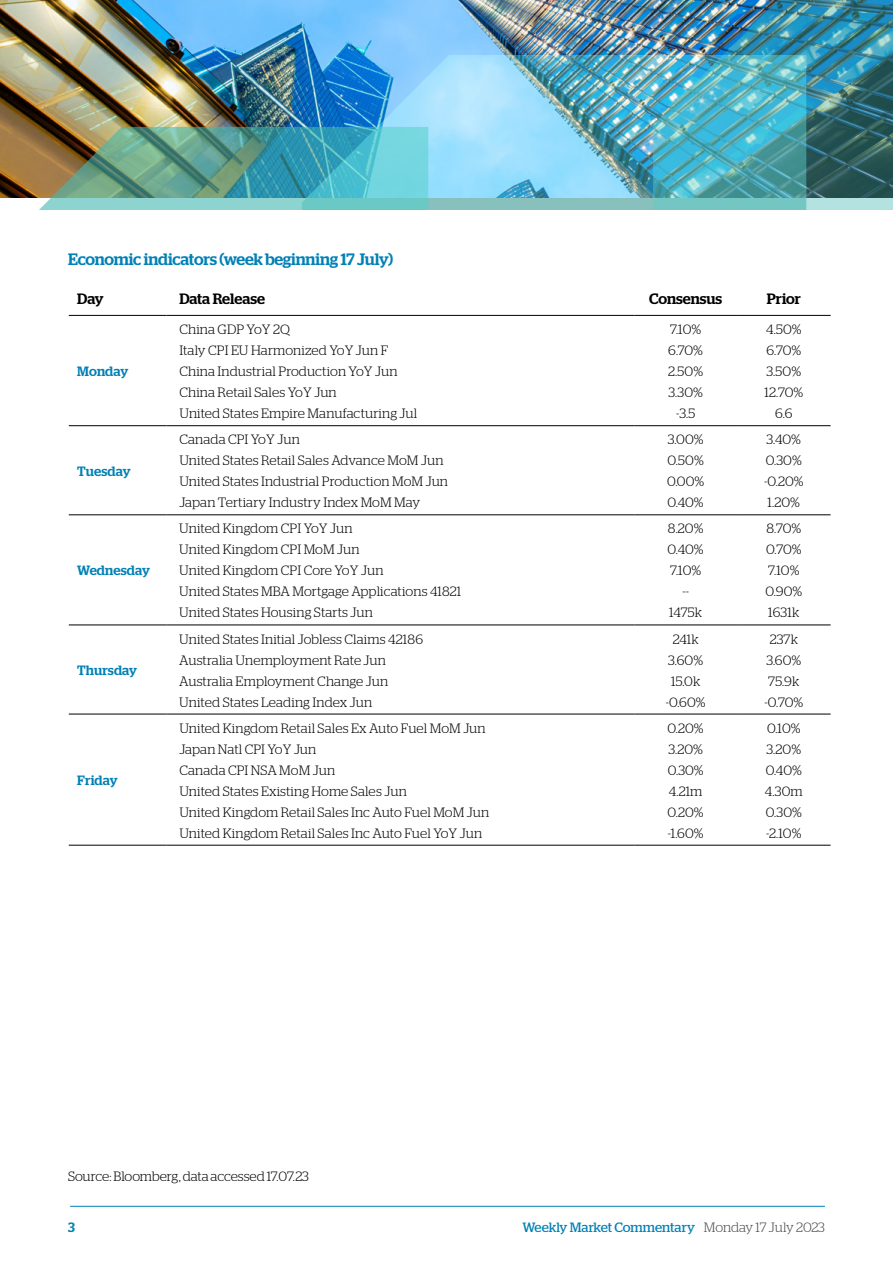
<style>
.page{position:relative;width:893px;height:1263px;background:#fff}
.page>*{position:absolute;margin:0;border:0;box-sizing:border-box;transform-origin:0 0}
.t1{font:500 16.5px "Stag";letter-spacing:-.015em;color:#0081b6}
.t2{font:500 15px "Stag";color:#000}
.t3{font:300 13.5px/21px "Stag";letter-spacing:.01em;color:#000}
.t4{font:13.5px "Stag";color:#0081b6}
.t5{font:500 13.5px "Stag";letter-spacing:.01em;color:#0081b6}
.s1{font-weight:300;color:#4a4a49}
</style>
<div class="page">
<hr style="left:70px;top:1206px;width:755px;height:1px;background:#0081b6">
<img style="left:0;top:0;width:653px;height:127px">
<svg style="left:0;top:127px;width:302px;height:82px;background:#6e9783"></svg>
<img style="left:653px;top:0;width:240px;height:209px">
<img style="left:302px;top:55px;width:504px;height:154px">
<hr style="left:69px;top:315px;width:98px;height:1px;background:#000">
<hr style="left:167px;top:315px;width:467px;height:1px;background:#000">
<hr style="left:634px;top:315px;width:103px;height:1px;background:#000">
<hr style="left:737px;top:315px;width:94px;height:1px;background:#000">
<hr style="left:69px;top:425px;width:98px;height:1px;background:#000">
<hr style="left:167px;top:425px;width:467px;height:1px;background:#000">
<hr style="left:634px;top:425px;width:103px;height:1px;background:#000">
<hr style="left:737px;top:425px;width:94px;height:1px;background:#000">
<hr style="left:69px;top:515px;width:98px;height:1px;background:#000">
<hr style="left:167px;top:515px;width:467px;height:1px;background:#000">
<hr style="left:634px;top:515px;width:103px;height:1px;background:#000">
<hr style="left:737px;top:515px;width:94px;height:1px;background:#000">
<hr style="left:69px;top:625px;width:98px;height:1px;background:#000">
<hr style="left:167px;top:625px;width:467px;height:1px;background:#000">
<hr style="left:634px;top:625px;width:103px;height:1px;background:#000">
<hr style="left:737px;top:625px;width:94px;height:1px;background:#000">
<hr style="left:69px;top:714px;width:98px;height:1px;background:#000">
<hr style="left:167px;top:714px;width:467px;height:1px;background:#000">
<hr style="left:634px;top:714px;width:103px;height:1px;background:#000">
<hr style="left:737px;top:714px;width:94px;height:1px;background:#000">
<hr style="left:69px;top:845px;width:98px;height:1px;background:#000">
<hr style="left:167px;top:845px;width:467px;height:1px;background:#000">
<hr style="left:634px;top:845px;width:103px;height:1px;background:#000">
<hr style="left:737px;top:845px;width:94px;height:1px;background:#000">
<p class="t1" style="left:68px;top:250px;width:326px">Economic indicators (week beginning 17 July)</p>
<p class="t2" style="left:77px;top:290px;width:28px">Day</p>
<p class="t2" style="left:179px;top:290px;width:87px">Data Release</p>
<p class="t2" style="left:649px;top:290px;width:75px">Consensus</p>
<p class="t2" style="left:767px;top:290px;width:36px">Prior</p>
<p class="t5" style="left:77px;top:363px;width:53px">Monday</p>
<p class="t5" style="left:77px;top:463px;width:55px">Tuesday</p>
<p class="t5" style="left:77px;top:563px;width:74px">Wednesday</p>
<p class="t5" style="left:77px;top:662px;width:61px">Thursday</p>
<p class="t5" style="left:77px;top:772px;width:42px">Friday</p>
<p class="t3" style="left:179px;top:319px;width:240px">China GDP YoY 2Q<br>Italy CPI EU Harmonized YoY Jun F<br>China Industrial Production YoY Jun<br>China Retail Sales YoY Jun<br>United States Empire Manufacturing Jul</p>
<p class="t3" style="left:668px;top:319px;width:36px;text-align:center">7.10%<br>6.70%<br>2.50%<br>3.30% -3.5</p>
<p class="t3" style="left:764px;top:319px;width:40px;text-align:center">4.50%<br>6.70%<br>3.50%<br>12.70%<br>6.6</p>
<p class="t3" style="left:179px;top:429px;width:270px">Canada CPI YoY Jun<br>United States Retail Sales Advance MoM Jun United States Industrial Production MoM Jun Japan Tertiary Industry Index MoM May</p>
<p class="t3" style="left:667px;top:429px;width:39px;text-align:justify">3.00% 0.50% 0.00% 0.40%</p>
<p class="t3" style="left:764px;top:429px;width:41px">3.40%<br>0.30% -0.20%<br>1.20%</p>
<p class="t3" style="left:179px;top:518px;width:283px">United Kingdom CPI YoY Jun<br>United Kingdom CPI MoM Jun<br>United Kingdom CPI Core YoY Jun<br>United States MBA Mortgage Applications 41821<br>United States Housing Starts Jun</p>
<p class="t3" style="left:668px;top:518px;width:38px;text-align:center">8.20%<br>0.40%<br>7.10% --<br>1475k</p>
<p class="t3" style="left:765px;top:518px;width:38px">8.70%<br>0.70%<br>7.10%<br>0.90%<br>1631k</p>
<p class="t3" style="left:179px;top:628px;width:245px">United States Initial Jobless Claims 42186<br>Australia Unemployment Rate Jun Australia Employment Change Jun United States Leading Index Jun</p>
<p class="t3" style="left:666px;top:628px;width:41px;text-align:center">241k<br>3.60%<br>15.0k -0.60%</p>
<p class="t3" style="left:764px;top:628px;width:40px;text-align:center">237k<br>3.60%<br>75.9k -0.70%</p>
<p class="t3" style="left:179px;top:717px;width:312px">United Kingdom Retail Sales Ex Auto Fuel MoM Jun Japan Natl CPI YoY Jun<br>Canada CPI NSA MoM Jun<br>United States Existing Home Sales Jun<br>United Kingdom Retail Sales Inc Auto Fuel MoM Jun United Kingdom Retail Sales Inc Auto Fuel YoY Jun</p>
<p class="t3" style="left:668px;top:717px;width:38px;text-align:justify">0.20% 3.20% 0.30% 4.21m 0.20% -1.60%</p>
<p class="t3" style="left:765px;top:717px;width:39px">0.10%<br>3.20%<br>0.40%<br>4.30m<br>0.30% -2.10%</p>
<p class="t3" style="left:68px;top:1166px;width:242px">Source: Bloomberg, data accessed 17.07.23</p>
<p class="t5" style="left:68px;top:1219px;width:8px">3</p>
<p class="t4" style="left:522px;top:1219px;width:304px">Weekly Market Commentary <span class="s1">Monday 17 July 2023</span></p>
</div>
